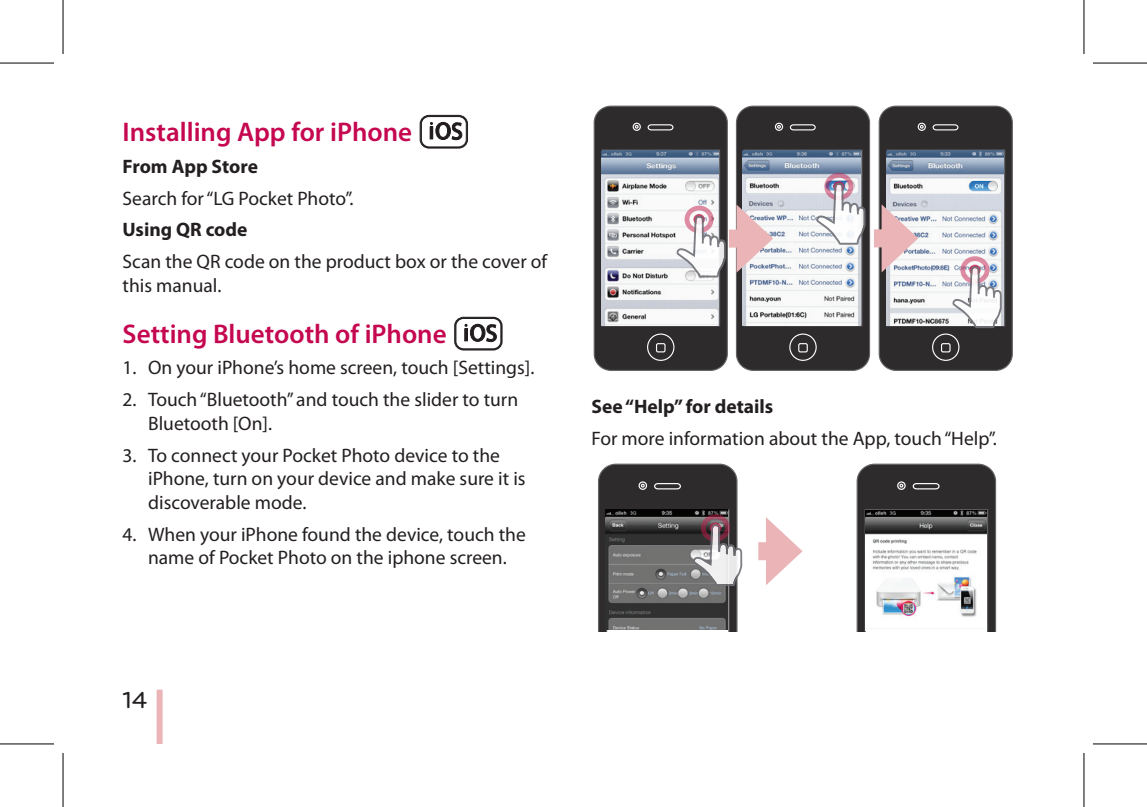
<style>
.page{position:relative;width:1147px;height:807px;background:#fff}
.page>*{position:absolute;margin:0;border:0;box-sizing:border-box;transform-origin:0 0}
.t1{font:600 27px "Myriad Pro";color:#c50750}
.t2{font:500 24px "Bryant LG";color:#231f20}
.t3{font:19.5px/23.4px "Myriad Pro";color:#231f20}
.t4{font:700 19.5px "Myriad Pro";color:#231f20}
</style>
<div class="page">
<div style="left:157px;top:689px;width:6px;height:54px;background:#ebb5b7"></div>
<svg style="left:419px;top:115px;width:49px;height:34px"></svg>
<svg style="left:454px;top:316px;width:48px;height:34px"></svg>
<div style="left:594px;top:106px;width:133px;height:264px;background:#2e2b2c;border-radius:17px"></div>
<div style="left:593px;top:106px;width:135px;height:265px;border:1px solid #636366;border-radius:17px"></div>
<div style="left:736px;top:106px;width:133px;height:264px;background:#2e2b2c;border-radius:17px"></div>
<div style="left:736px;top:106px;width:134px;height:265px;border:1px solid #636366;border-radius:17px"></div>
<div style="left:879px;top:106px;width:133px;height:264px;background:#2e2b2c;border-radius:17px"></div>
<div style="left:878px;top:106px;width:134px;height:265px;border:1px solid #636366;border-radius:17px"></div>
<img style="left:601px;top:150px;width:31px;height:176px">
<div style="left:729px;top:229px;width:22px;height:18px;background:#ebb5b7"></div>
<div style="left:874px;top:229px;width:22px;height:18px;background:#ebb5b7"></div>
<svg style="left:632px;top:122px;width:93px;height:239px"></svg>
<svg style="left:736px;top:122px;width:129px;height:239px"></svg>
<svg style="left:881px;top:122px;width:120px;height:239px"></svg>
<svg style="left:598px;top:463px;width:144px;height:168px;background:#5a5959"></svg>
<svg style="left:856px;top:463px;width:140px;height:168px;background:#423f40"></svg>
<img style="left:865px;top:510px;width:121px;height:120px">
<div style="left:758px;top:542px;width:22px;height:18px;background:#ebb5b7"></div>
<svg style="left:766px;top:517px;width:36px;height:68px"></svg>
<svg style="left:0;top:744px;width:54px;height:1px"></svg>
<svg style="left:1093px;top:744px;width:53px;height:1px"></svg>
<hr style="left:0;top:62px;width:54px;height:2px;background:#000">
<hr style="left:1092px;top:62px;width:54px;height:2px;background:#000">
<hr style="left:0;top:743px;width:54px;height:1px;background:#000">
<hr style="left:1092px;top:743px;width:54px;height:1px;background:#000">
<hr style="left:62px;top:0;width:2px;height:54px;background:#000">
<hr style="left:62px;top:752px;width:2px;height:54px;background:#000">
<hr style="left:1083px;top:0;width:1px;height:54px;background:#000">
<hr style="left:1083px;top:752px;width:1px;height:54px;background:#000">
<h1 class="t1" style="left:123px;top:114px;width:291px">Installing App for iPhone</h1>
<p class="t4" style="left:123px;top:153px;width:137px">From App Store</p>
<p class="t3" style="left:123px;top:186px;width:232px">Search for “LG Pocket Photo”.</p>
<p class="t4" style="left:123px;top:217px;width:126px">Using QR code</p>
<p class="t3" style="left:123px;top:250px;width:426px">Scan the QR code on the product box or the cover of this manual.</p>
<h1 class="t1" style="left:123px;top:316px;width:325px">Setting Bluetooth of iPhone</h1>
<p class="t3" style="left:123px;top:356px;width:413px">1. On your iPhone’s home screen, touch [Settings].</p>
<p class="t3" style="left:148px;top:388px;width:371px;text-indent:-26px">2. Touch “Bluetooth” and touch the slider to turn<br>Bluetooth [On].</p>
<p class="t3" style="left:148px;top:443px;width:379px;text-indent:-26px">3. To connect your Pocket Photo device to the iPhone, turn on your device and make sure it is discoverable mode.</p>
<p class="t3" style="left:123px;top:522px;width:405px;text-align:center">4. When your iPhone found the device, touch the name of Pocket Photo on the iphone screen.</p>
<p class="t4" style="left:591px;top:393px;width:183px">See “Help” for details</p>
<p class="t3" style="left:591px;top:426px;width:407px">For more information about the App, touch “Help”.</p>
<p class="t2" style="left:123px;top:684px;width:26px">14</p>
</div>
